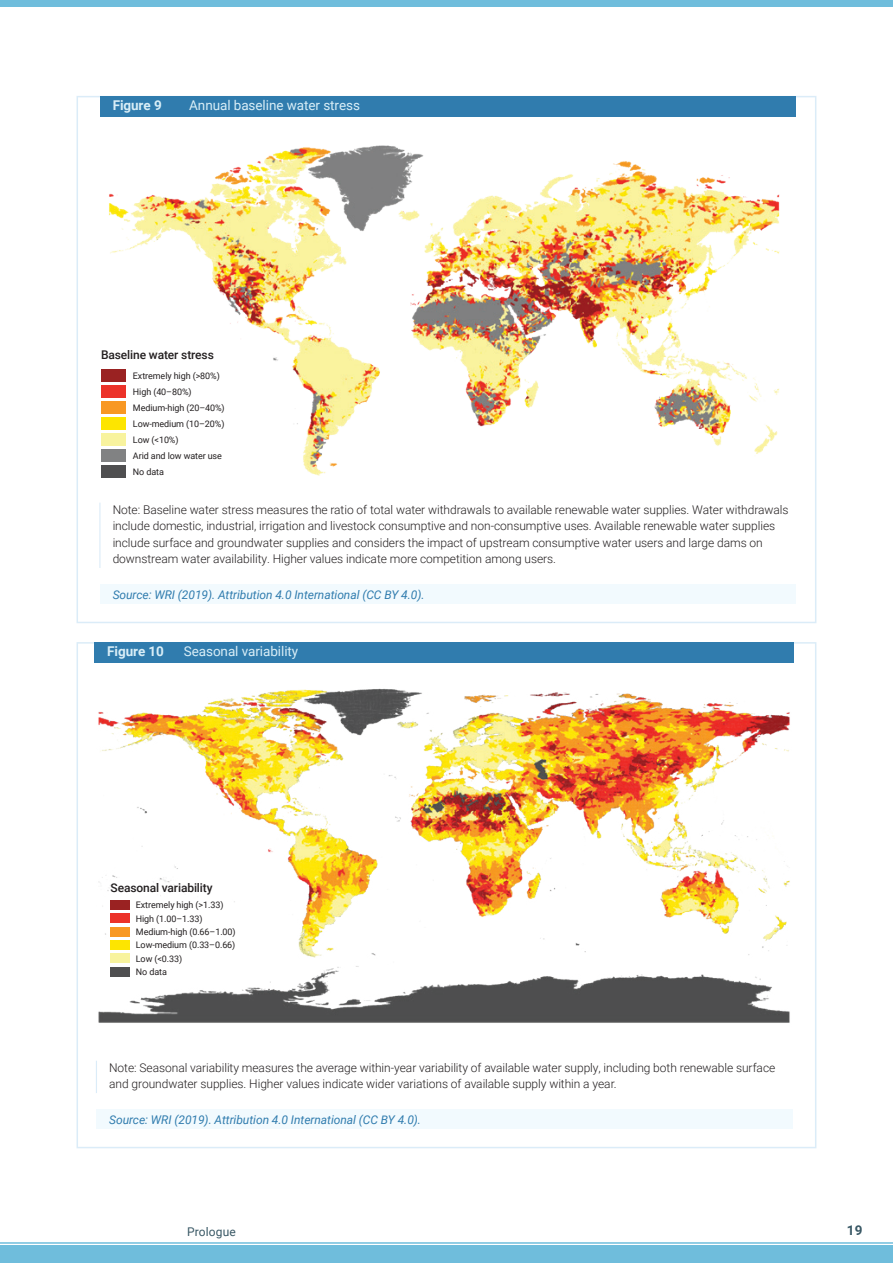
<style>
.page{position:relative;width:893px;height:1263px;background:#fff}
.page>*{position:absolute;margin:0;border:0;box-sizing:border-box;transform-origin:0 0}
.Figure_TITLE{font:13.5px "Roboto";letter-spacing:-.005em;color:#d9eef7}
.Figure_TITLE-2{font:700 13.5px "Roboto";letter-spacing:-.005em;color:#d9eef7}
.t1{font:700 13.5px "Roboto";color:#395865}
.Note{font:300 12px/16.5px "Roboto";letter-spacing:-.005em;color:#231f20}
.Source{font:italic 12px "Roboto";letter-spacing:-.005em;color:#307cae}
.t2{font:500 12px "Roboto";letter-spacing:-.01em;color:#231f20}
.t3{font:12px "Roboto";letter-spacing:.01em;color:#395865}
.t4{font:9px "Roboto";letter-spacing:-.01em;color:#231f20}
</style>
<div class="page">
<hr style="left:0;top:1242px;width:893px;height:2px;background:#6fbddc">
<div style="left:0;top:1245px;width:893px;height:18px;background:#6fbddc"></div>
<div style="left:0;top:0;width:893px;height:7px;background:#6fbddc"></div>
<img style="left:101px;top:145px;width:679px;height:331px">
<div style="left:100px;top:96px;width:695px;height:20px;background:#307cae"></div>
<div style="left:100px;top:584px;width:695px;height:20px;background:#f2fafe"></div>
<hr style="left:99px;top:503px;width:1px;height:65px;background:#dbecf8">
<div style="left:101px;top:369px;width:25px;height:12px;background:#9a2222"></div>
<div style="left:101px;top:385px;width:25px;height:13px;background:#ec3229"></div>
<div style="left:101px;top:401px;width:25px;height:13px;background:#f89823"></div>
<div style="left:101px;top:417px;width:25px;height:13px;background:#fde500"></div>
<div style="left:101px;top:433px;width:25px;height:13px;background:#f8f39e"></div>
<div style="left:101px;top:449px;width:25px;height:13px;background:#818283"></div>
<div style="left:101px;top:465px;width:25px;height:13px;background:#4f4f50"></div>
<div style="left:95px;top:642px;width:699px;height:20px;background:#307cae"></div>
<div style="left:96px;top:1109px;width:697px;height:20px;background:#f2fafe"></div>
<hr style="left:96px;top:1061px;width:1px;height:32px;background:#dbecf8">
<img style="left:98px;top:688px;width:692px;height:335px">
<div style="left:111px;top:900px;width:19px;height:10px;background:#9a2222"></div>
<div style="left:111px;top:914px;width:19px;height:9px;background:#ec3229"></div>
<div style="left:111px;top:927px;width:19px;height:10px;background:#f89823"></div>
<div style="left:111px;top:940px;width:19px;height:10px;background:#fde500"></div>
<div style="left:111px;top:954px;width:19px;height:9px;background:#f8f39e"></div>
<div style="left:111px;top:967px;width:19px;height:10px;background:#4f4f50"></div>
<p class="Figure_TITLE-2" style="left:113px;top:96px;width:51px">Figure 9</p>
<p class="Figure_TITLE" style="left:189px;top:96px;width:172px">Annual baseline water stress</p>
<p class="t2" style="left:101px;top:346px;width:114px">Baseline water stress</p>
<p class="t4" style="left:133px;top:369px;width:88px">Extremely high (&gt;80%)</p>
<p class="t4" style="left:133px;top:385px;width:60px">High (40–80%)</p>
<p class="t4" style="left:133px;top:401px;width:93px">Medium-high (20–40%)</p>
<p class="t4" style="left:133px;top:417px;width:93px">Low-medium (10–20%)</p>
<p class="t4" style="left:133px;top:433px;width:47px">Low (&lt;10%)</p>
<p class="t4" style="left:133px;top:449px;width:91px">Arid and low water use</p>
<p class="t4" style="left:133px;top:465px;width:33px">No data</p>
<p class="Note" style="left:113px;top:501px;width:677px">Note: Baseline water stress measures the ratio of total water withdrawals to available renewable water supplies. Water withdrawals include domestic, industrial, irrigation and livestock consumptive and non-consumptive uses. Available renewable water supplies include surface and groundwater supplies and considers the impact of upstream consumptive water users and large dams on downstream water availability. Higher values indicate more competition among users.</p>
<p class="Source" style="left:113px;top:586px;width:313px">Source: WRI (2019). Attribution 4.0 International (CC BY 4.0).</p>
<p class="Figure_TITLE-2" style="left:107px;top:642px;width:58px">Figure 10</p>
<p class="Figure_TITLE" style="left:184px;top:642px;width:116px">Seasonal variability</p>
<p class="t2" style="left:111px;top:879px;width:104px">Seasonal variability</p>
<p class="t4" style="left:136px;top:899px;width:89px">Extremely high (&gt;1.33)</p>
<p class="t4" style="left:136px;top:912px;width:68px">High (1.00–1.33)</p>
<p class="t4" style="left:136px;top:925px;width:101px">Medium-high (0.66–1.00)</p>
<p class="t4" style="left:136px;top:939px;width:101px">Low-medium (0.33–0.66)</p>
<p class="t4" style="left:136px;top:952px;width:48px">Low (&lt;0.33)</p>
<p class="t4" style="left:136px;top:965px;width:33px">No data</p>
<p class="Note" style="left:109px;top:1059px;width:668px">Note: Seasonal variability measures the average within-year variability of available water supply, including both renewable surface and groundwater supplies. Higher values indicate wider variations of available supply within a year.</p>
<p class="Source" style="left:109px;top:1111px;width:313px">Source: WRI (2019). Attribution 4.0 International (CC BY 4.0).</p>
<p class="t3" style="left:187px;top:1223px;width:50px">Prologue</p>
<p class="t1" style="left:847px;top:1221px;width:17px">19</p>
</div>
